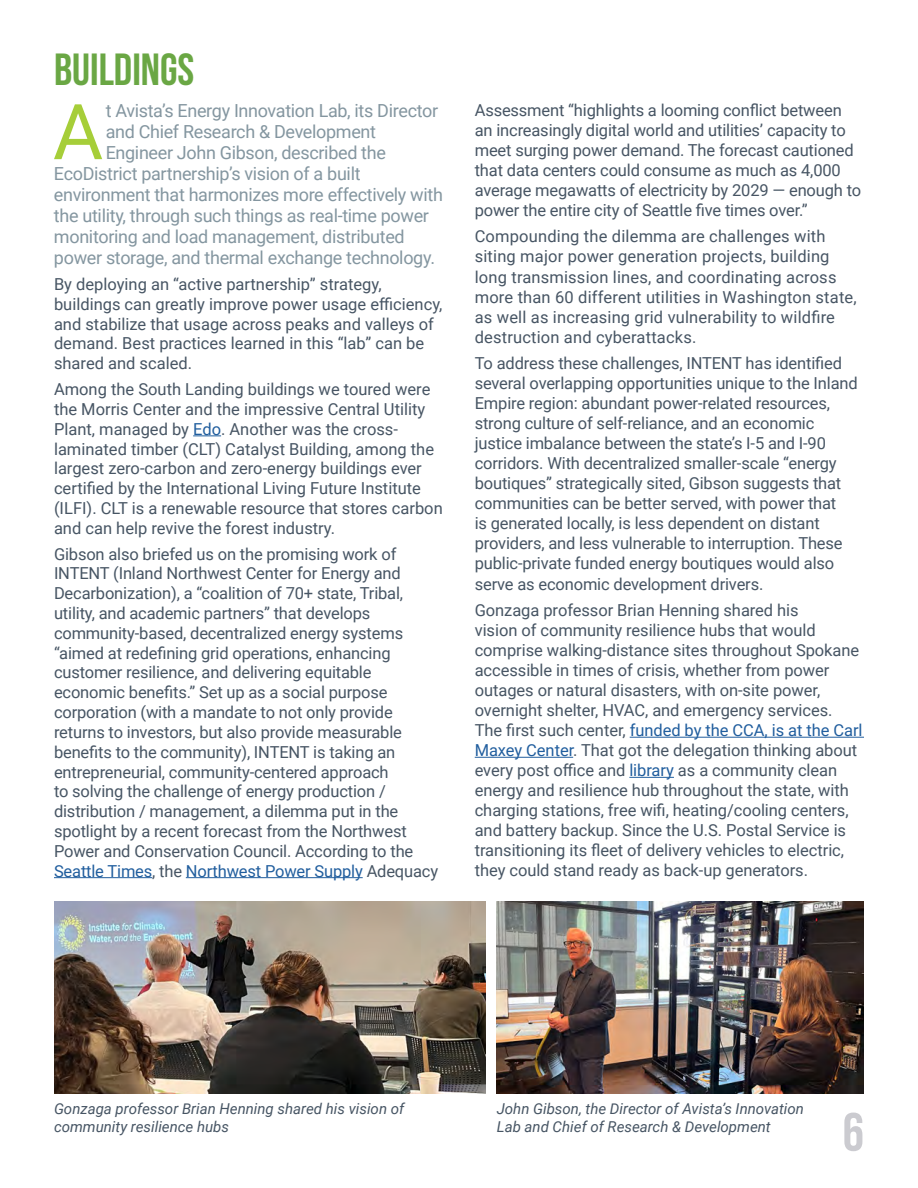
<style>
.page{position:relative;width:918px;height:1188px;background:#fff}
.page>*{position:absolute;margin:0;border:0;box-sizing:border-box;transform-origin:0 0}
.t1{font:77.1px "Roboto";color:#a6ce39}
.t2{font:700 54px "Bebas Neue";color:#cbcbd0}
.t3{font:700 45px "Bebas Neue";color:#6aa744}
.t4{font:18px "Roboto";letter-spacing:-.02em;color:#8496a0}
.t5{font:16.5px/20.1px "Roboto";letter-spacing:-.01em;color:#475564}
.t6{font:16.5px/20.1px "Roboto";letter-spacing:.01em;color:#475564}
.t7{font:italic 15px/18px "Roboto";color:#475564}
.s1{color:#215e9e}
</style>
<div class="page">
<svg style="left:193px;top:435px;width:28px;height:1px"></svg>
<hr style="left:54px;top:877px;width:98px;height:1px;background:#215e9e">
<hr style="left:186px;top:877px;width:177px;height:1px;background:#215e9e">
<hr style="left:630px;top:737px;width:234px;height:1px;background:#215e9e">
<hr style="left:475px;top:757px;width:98px;height:1px;background:#215e9e">
<hr style="left:629px;top:777px;width:45px;height:1px;background:#215e9e">
<img style="left:54px;top:902px;width:431px;height:192px">
<img style="left:497px;top:902px;width:367px;height:192px">
<h3 class="t3" style="left:54px;top:45px;width:142px">BUILDINGS</h3>
<h1 class="t1" style="left:53px;top:78px;width:52px">A</h1>
<p class="t4" style="left:106px;top:98px;width:334px">t Avista’s Energy Innovation Lab, its Director</p>
<p class="t4" style="left:106px;top:119px;width:272px">and Chief Research &amp; Development</p>
<p class="t4" style="left:106px;top:140px;width:282px">Engineer John Gibson, described the</p>
<p class="t4" style="left:54px;top:161px;width:308px">EcoDistrict partnership’s vision of a built</p>
<p class="t4" style="left:54px;top:182px;width:391px">environment that harmonizes more effectively with</p>
<p class="t4" style="left:54px;top:203px;width:376px">the utility, through such things as real-time power</p>
<p class="t4" style="left:54px;top:224px;width:352px">monitoring and load management, distributed</p>
<p class="t4" style="left:54px;top:245px;width:383px">power storage, and thermal exchange technology.</p>
<p class="t5" style="left:54px;top:274px;width:390px">By deploying an “active partnership” strategy, buildings can greatly improve power usage efficiency, and stabilize that usage across peaks and valleys of demand. Best practices learned in this “lab” can be shared and scaled.</p>
<p class="t5" style="left:54px;top:379px;width:390px">Among the South Landing buildings we toured were the Morris Center and the impressive Central Utility Plant, managed by <span class="s1">Edo</span>. Another was the cross&shy;laminated timber (CLT) Catalyst Building, among the largest zero-carbon and zero-energy buildings ever certified by the International Living Future Institute (ILFI). CLT is a renewable resource that stores carbon and can help revive the forest industry.</p>
<p class="t5" style="left:54px;top:543px;width:386px">Gibson also briefed us on the promising work of INTENT (Inland Northwest Center for Energy and Decarbonization), a “coalition of 70+ state, Tribal, utility, and academic partners” that develops community-based, decentralized energy systems “aimed at redefining grid operations, enhancing customer resilience, and delivering equitable economic benefits.” Set up as a social purpose corporation (with a mandate to not only provide returns to investors, but also provide measurable benefits to the community), INTENT is taking an entrepreneurial, community-centered approach<br>to solving the challenge of energy production / distribution / management, a dilemma put in the spotlight by a recent forecast from the Northwest Power and Conservation Council. According to the <span class="s1">Seattle Times</span>, the <span class="s1">Northwest Power Supply</span> Adequacy</p>
<p class="t5" style="left:475px;top:99px;width:388px">Assessment “highlights a looming conflict between an increasingly digital world and utilities’ capacity to meet surging power demand. The forecast cautioned that data centers could consume as much as 4,000 average megawatts of electricity by 2029 — enough to power the entire city of Seattle five times over.”</p>
<p class="t6" style="left:475px;top:226px;width:383px">Compounding the dilemma are challenges with siting major power generation projects, building long transmission lines, and coordinating across more than 60 different utilities in Washington state, as well as increasing grid vulnerability to wildfire destruction and cyberattacks.</p>
<p class="t5" style="left:475px;top:352px;width:385px">To address these challenges, INTENT has identified several overlapping opportunities unique to the Inland Empire region: abundant power-related resources, strong culture of self-reliance, and an economic justice imbalance between the state’s I-5 and I-90 corridors. With decentralized smaller-scale “energy boutiques” strategically sited, Gibson suggests that communities can be better served, with power that<br>is generated locally, is less dependent on distant providers, and less vulnerable to interruption. These public-private funded energy boutiques would also serve as economic development drivers.</p>
<p class="t5" style="left:475px;top:599px;width:389px">Gonzaga professor Brian Henning shared his<br>vision of community resilience hubs that would comprise walking-distance sites throughout Spokane accessible in times of crisis, whether from power outages or natural disasters, with on-site power, overnight shelter, HVAC, and emergency services.<br>The first such center, <span class="s1">funded by the CCA, is at the Carl Maxey Center</span>. That got the delegation thinking about every post office and <span class="s1">library</span> as a community clean energy and resilience hub throughout the state, with charging stations, free wifi, heating/cooling centers, and battery backup. Since the U.S. Postal Service is transitioning its fleet of delivery vehicles to electric, they could stand ready as back-up generators.</p>
<p class="t7" style="left:54px;top:1099px;width:352px">Gonzaga professor Brian Henning shared his vision of community resilience hubs</p>
<p class="t7" style="left:497px;top:1099px;width:309px">John Gibson, the Director of Avista’s Innovation<br>Lab and Chief of Research &amp; Development</p>
<h2 class="t2" style="left:843px;top:1103px;width:23px">6</h2>
</div>
